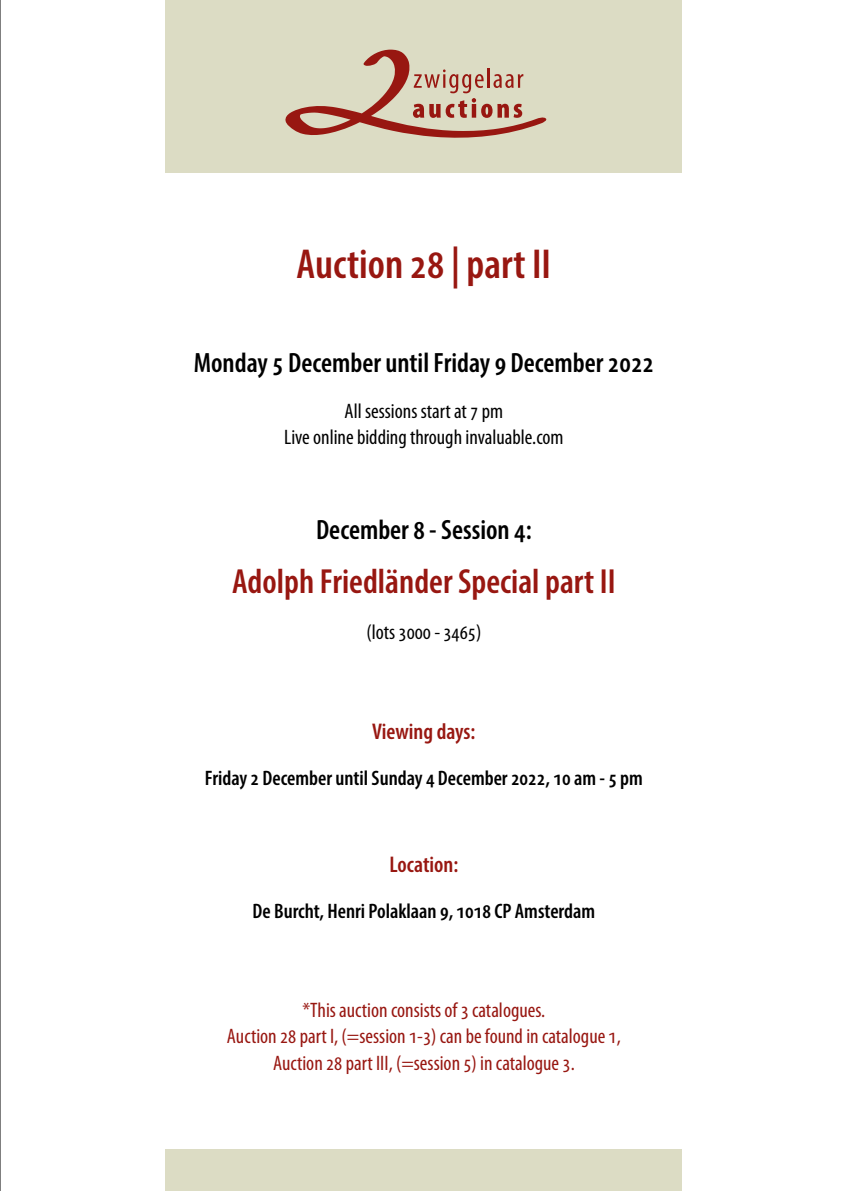
<style>
.page{position:relative;width:844px;height:1191px;background:#fff}
.page>*{position:absolute;margin:0;border:0;box-sizing:border-box;transform-origin:0 0}
.t1{font:600 condensed 42px "Myriad Pro";color:#981711}
.t2{font:600 condensed 35px "Myriad Pro";color:#981711}
.t3{font:600 condensed 28px "Myriad Pro";color:#000}
.t4{font:600 condensed 22.75px "Myriad Pro";color:#981711}
.t5{font:condensed 21px/26.2px "Myriad Pro";color:#981711;text-align:center}
.t6{font:600 condensed 21px "Myriad Pro";color:#000}
.t7{font:condensed 21px/26.2px "Myriad Pro";color:#000;text-align:center}
</style>
<div class="page">
<div style="left:166px;top:0;width:516px;height:172px;background:#dcdcc4"></div>
<div style="left:166px;top:1149px;width:516px;height:42px;background:#dcdcc4"></div>
<svg style="left:285px;top:49px;width:262px;height:89px"></svg>
<hr style="left:0;top:0;width:1px;height:1191px;background:#000">
<h1 class="t1" style="left:296px;top:238px;width:256px">Auction 28 | part II</h1>
<h3 class="t3" style="left:194px;top:345px;width:461px">Monday 5 December until Friday 9 December 2022</h3>
<p class="t7" style="left:284px;top:397px;width:281px">All sessions start at 7 pm<br>Live online bidding through invaluable.com</p>
<h3 class="t3" style="left:316px;top:512px;width:217px">December 8 - Session 4:</h3>
<h2 class="t2" style="left:232px;top:559px;width:385px">Adolph Friedländer Special part II</h2>
<p class="t7" style="left:366px;top:618px;width:116px">(lots 3000 - 3465)</p>
<p class="t4" style="left:372px;top:717px;width:105px">Viewing days:</p>
<p class="t6" style="left:205px;top:765px;width:439px">Friday 2 December until Sunday 4 December 2022, 10 am - 5 pm</p>
<p class="t4" style="left:389px;top:850px;width:70px">Location:</p>
<p class="t6" style="left:252px;top:898px;width:344px">De Burcht, Henri Polaklaan 9, 1018 CP Amsterdam</p>
<p class="t5" style="left:227px;top:996px;width:395px">*This auction consists of 3 catalogues.<br>Auction 28 part I, (=session 1-3) can be found in catalogue 1,<br>Auction 28 part III, (=session 5) in catalogue 3.</p>
</div>
